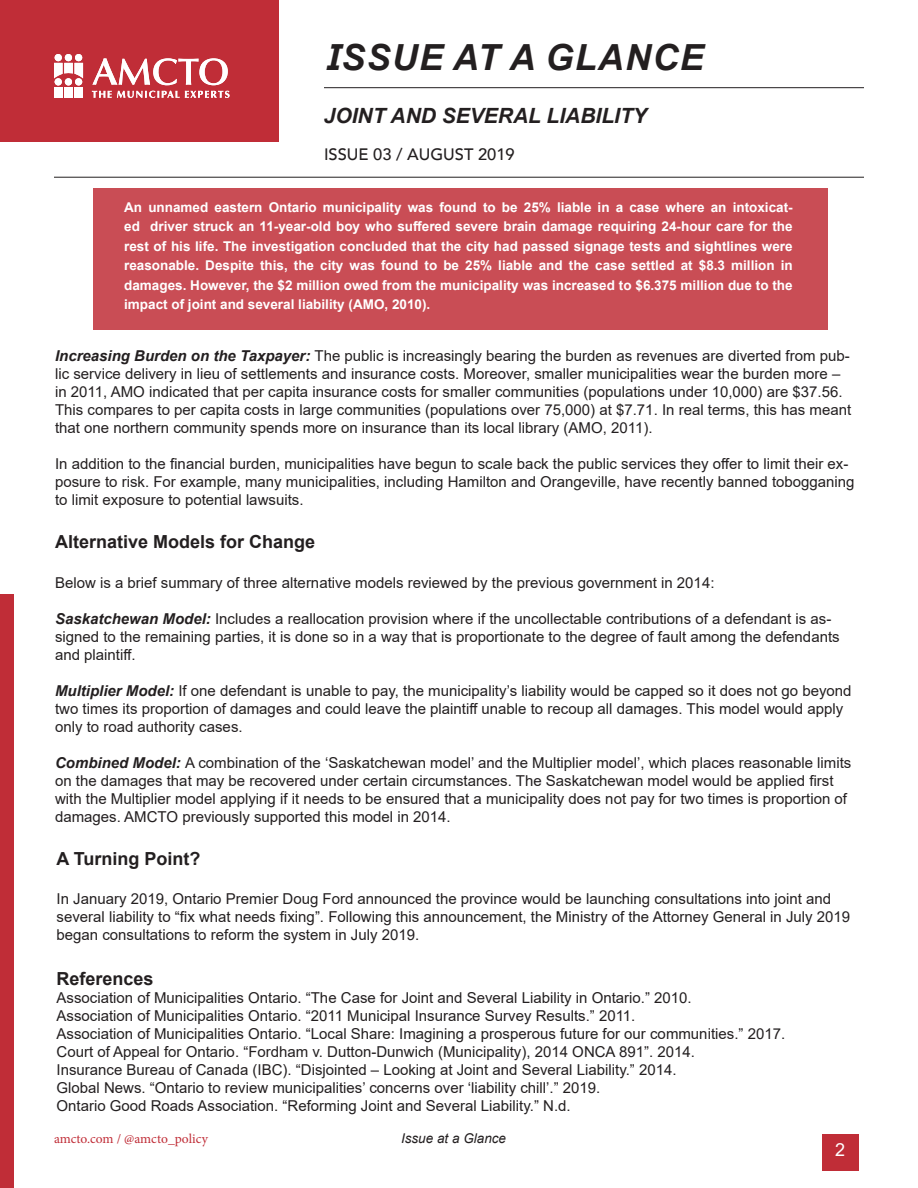
<style>
.page{position:relative;width:918px;height:1188px;background:#fff}
.page>*{position:absolute;margin:0;border:0;box-sizing:border-box;transform-origin:0 0}
.t1{font:italic 700 36px "Arial";letter-spacing:.035em;color:#231f20}
.t2{font:italic 700 21px "Arial";color:#231f20}
.t3{font:700 18px "Arial";color:#231f20}
.t4{font:18px "Arial";color:#fff}
.t5{font:500 16.5px "Avenir";color:#231f20}
.t6{font:15px/18px "Arial";color:#231f20}
.t7{font:700 13.5px/19.5px "Arial";color:#fff;text-align:justify}
.t8{font:13.5px "Minion Pro";letter-spacing:-.005em;color:#c02d37}
.t9{font:italic 13.5px "Arial";color:#231f20}
.s1{font-weight:700;font-style:italic}
</style>
<div class="page">
<div style="left:0;top:0;width:279px;height:141px;background:#c02d37"></div>
<svg style="left:92px;top:91px;width:138px;height:7px"></svg>
<svg style="left:92px;top:58px;width:136px;height:27px"></svg>
<div style="left:54px;top:87px;width:9px;height:11px;background:#fff"></div>
<div style="left:64px;top:87px;width:9px;height:11px;background:#fff"></div>
<div style="left:74px;top:87px;width:9px;height:11px;background:#fff"></div>
<div style="left:55px;top:78px;width:7px;height:7px;background:#fff;border-radius:50%"></div>
<div style="left:65px;top:78px;width:7px;height:7px;background:#fff;border-radius:50%"></div>
<div style="left:75px;top:78px;width:7px;height:7px;background:#fff;border-radius:50%"></div>
<svg style="left:54px;top:63px;width:29px;height:15px"></svg>
<div style="left:55px;top:54px;width:7px;height:7px;background:#fff;border-radius:50%"></div>
<div style="left:65px;top:54px;width:7px;height:7px;background:#fff;border-radius:50%"></div>
<div style="left:75px;top:54px;width:7px;height:7px;background:#fff;border-radius:50%"></div>
<hr style="left:324px;top:87px;width:540px;height:1px;background:#231f20">
<hr style="left:54px;top:177px;width:810px;height:1px;background:#231f20">
<div style="left:0;top:594px;width:14px;height:594px;background:#c02d37"></div>
<div style="left:822px;top:1134px;width:37px;height:37px;background:#c02d37"></div>
<div style="left:93px;top:188px;width:734px;height:141px;background:#c94d55"></div>
<h1 class="t1" style="left:327px;top:34px;width:378px">ISSUE AT A GLANCE</h1>
<p class="t2" style="left:324px;top:102px;width:325px">JOINT AND SEVERAL LIABILITY</p>
<p class="t5" style="left:324px;top:140px;width:192px">ISSUE 03 / AUGUST 2019</p>
<p class="t7" style="left:124px;top:197px;width:670px">An unnamed eastern Ontario municipality was found to be 25% liable in a case where an intoxicat&shy;ed driver struck an 11-year-old boy who suffered severe brain damage requiring 24-hour care for the rest of his life. The investigation concluded that the city had passed signage tests and sightlines were reasonable. Despite this, the city was found to be 25% liable and the case settled at $8.3 million in damages. However, the $2 million owed from the municipality was increased to $6.375 million due to the impact of joint and several liability (AMO, 2010).</p>
<p class="t6" style="left:55px;top:346px;width:798px"><span class="s1">Increasing Burden on the Taxpayer:</span> The public is increasingly bearing the burden as revenues are diverted from pub&shy;lic service delivery in lieu of settlements and insurance costs. Moreover, smaller municipalities wear the burden more – in 2011, AMO indicated that per capita insurance costs for smaller communities (populations under 10,000) are $37.56.<br>This compares to per capita costs in large communities (populations over 75,000) at $7.71. In real terms, this has meant that one northern community spends more on insurance than its local library (AMO, 2011).</p>
<p class="t6" style="left:55px;top:454px;width:801px">In addition to the financial burden, municipalities have begun to scale back the public services they offer to limit their ex&shy;posure to risk. For example, many municipalities, including Hamilton and Orangeville, have recently banned tobogganing to limit exposure to potential lawsuits.</p>
<p class="t3" style="left:55px;top:529px;width:262px">Alternative Models for Change</p>
<p class="t6" style="left:55px;top:573px;width:661px">Below is a brief summary of three alternative models reviewed by the previous government in 2014:</p>
<p class="t6" style="left:55px;top:609px;width:786px"><span class="s1">Saskatchewan Model:</span> Includes a reallocation provision where if the uncollectable contributions of a defendant is as&shy;signed to the remaining parties, it is done so in a way that is proportionate to the degree of fault among the defendants and plaintiff.</p>
<p class="t6" style="left:55px;top:681px;width:798px"><span class="s1">Multiplier Model:</span> If one defendant is unable to pay, the municipality’s liability would be capped so it does not go beyond two times its proportion of damages and could leave the plaintiff unable to recoup all damages. This model would apply only to road authority cases.</p>
<p class="t6" style="left:55px;top:753px;width:798px"><span class="s1">Combined Model:</span> A combination of the ‘Saskatchewan model’ and the Multiplier model’, which places reasonable limits on the damages that may be recovered under certain circumstances. The Saskatchewan model would be applied first with the Multiplier model applying if it needs to be ensured that a municipality does not pay for two times is proportion of damages. AMCTO previously supported this model in 2014.</p>
<p class="t3" style="left:57px;top:846px;width:145px">A Turning Point?</p>
<p class="t6" style="left:57px;top:890px;width:795px">In January 2019, Ontario Premier Doug Ford announced the province would be launching consultations into joint and several liability to “fix what needs fixing”. Following this announcement, the Ministry of the Attorney General in July 2019 began consultations to reform the system in July 2019.</p>
<p class="t3" style="left:57px;top:966px;width:99px">References</p>
<p class="t6" style="left:57px;top:989px;width:637px">Association of Municipalities Ontario. “The Case for Joint and Several Liability in Ontario.” 2010.</p>
<p class="t6" style="left:57px;top:1007px;width:580px">Association of Municipalities Ontario. “2011 Municipal Insurance Survey Results.” 2011.</p>
<p class="t6" style="left:57px;top:1025px;width:730px">Association of Municipalities Ontario. “Local Share: Imagining a prosperous future for our communities.” 2017.</p>
<p class="t6" style="left:57px;top:1043px;width:640px">Court of Appeal for Ontario. “Fordham v. Dutton-Dunwich (Municipality), 2014 ONCA 891”. 2014.</p>
<p class="t6" style="left:57px;top:1061px;width:622px">Insurance Bureau of Canada (IBC). “Disjointed – Looking at Joint and Several Liability.” 2014.</p>
<p class="t6" style="left:57px;top:1079px;width:545px">Global News. “Ontario to review municipalities’ concerns over ‘liability chill’.” 2019.</p>
<p class="t6" style="left:57px;top:1097px;width:516px">Ontario Good Roads Association. “Reforming Joint and Several Liability.” N.d.</p>
<p class="t8" style="left:54px;top:1130px;width:155px">amcto.com / @amcto_policy</p>
<p class="t9" style="left:401px;top:1130px;width:107px">Issue at a Glance</p>
<p class="t4" style="left:835px;top:1138px;width:12px">2</p>
</div>
